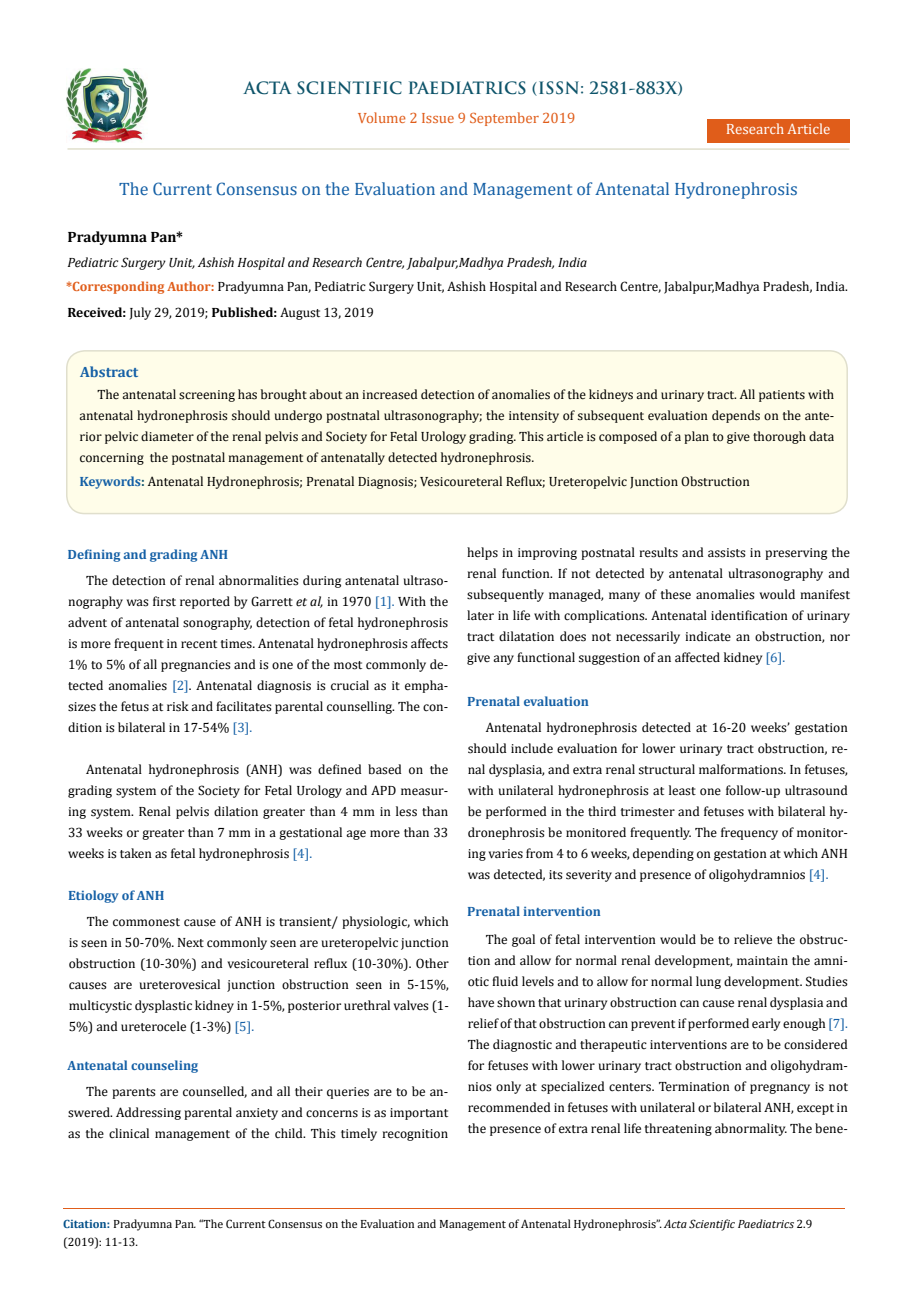
<style>
.page{position:relative;width:917px;height:1314px;background:#fff}
.page>*{position:absolute;margin:0;border:0;box-sizing:border-box;transform-origin:0 0}
.t1{font:18px "Cambria";color:#1560a6}
.t2{font:700 16.5px "Trajan Pro";color:#0e546a}
.t3{font:15px "Cambria";color:#e05d1a}
.t4{font:15px "Cambria";color:#fff}
.t5{font:700 15px "Cambria";color:#000}
.t6{font:700 15px "Cambria";color:#1560a6}
.t7{font:13.5px/21px "Cambria";color:#000;text-align:justify}
.t8{font:700 13.5px "Cambria";color:#1560a6}
.t9{font:12px/18px "Cambria";color:#000}
.s1{font-style:italic}
.s2{font-weight:700;color:#e05d1a}
.s3{font-weight:700}
.s4{font-weight:700;color:#1560a6}
.s5{font-weight:700;color:#0e546a}
.s6{color:#1560a6}
.s7{font-weight:700;color:#035089}
</style>
<div class="page">
<img style="left:67px;top:68px;width:80px;height:74px">
<div style="left:707px;top:119px;width:142px;height:23px;background:#e05d1a"></div>
<div style="left:67px;top:351px;width:780px;height:163px;background:#fffde9;border-radius:18px"></div>
<div style="left:66px;top:350px;width:781px;height:164px;border:2px solid #e0dfcd;border-radius:18px"></div>
<hr style="left:63px;top:1209px;width:782px;height:1px;background:#e05d1a">
<hr style="left:67px;top:148px;width:782px;height:2px;background:#e0dfcd">
<p class="t2" style="left:244px;top:77px;width:440px">ACTA SCIENTIFIC PAEDIATRICS (ISSN: 2581-883X)</p>
<p class="t3" style="left:358px;top:109px;width:219px">Volume 2 Issue 9 September 2019</p>
<p class="t4" style="left:726px;top:120px;width:106px">Research Article</p>
<h1 class="t1" style="left:119px;top:178px;width:680px">The Current Consensus on the Evaluation and Management of Antenatal Hydronephrosis</h1>
<p class="t5" style="left:67px;top:226px;width:117px">Pradyumna Pan*</p>
<p class="t7" style="left:66px;top:250px;width:783px;line-height:24.6px"><span class="s1">Pediatric Surgery Unit, Ashish Hospital and Research Centre, Jabalpur,Madhya Pradesh, India<br></span><span class="s2">*Corresponding Author:</span> Pradyumna Pan, Pediatric Surgery Unit, Ashish Hospital and Research Centre, Jabalpur,Madhya Pradesh, India.</p>
<p class="t7" style="left:67px;top:302px;width:308px"><span class="s3">Received:</span> July 29, 2019; <span class="s3">Published:</span> August 13, 2019</p>
<p class="t6" style="left:80px;top:361px;width:60px">Abstract</p>
<p class="t7" style="left:79px;top:384px;width:756px;text-indent:18px">The antenatal screening has brought about an increased detection of anomalies of the kidneys and urinary tract. All patients with antenatal hydronephrosis should undergo postnatal ultrasonography; the intensity of subsequent evaluation depends on the ante&shy;rior pelvic diameter of the renal pelvis and Society for Fetal Urology grading. This article is composed of a plan to give thorough data concerning the postnatal management of antenatally detected hydronephrosis.</p>
<p class="t7" style="left:79px;top:470px;width:672px"><span class="s4">Keywords</span><span class="s5">:</span> Antenatal Hydronephrosis; Prenatal Diagnosis; Vesicoureteral Reflux; Ureteropelvic Junction Obstruction</p>
<p class="t8" style="left:68px;top:545px;width:162px">Defining and grading ANH</p>
<p class="t7" style="left:68px;top:570px;width:381px;text-indent:18px">The detection of renal abnormalities during antenatal ultraso&shy;nography was first reported by Garrett <span class="s1">et al,</span> in 1970 <span class="s6">[1].</span> With the advent of antenatal sonography, detection of fetal hydronephrosis is more frequent in recent times. Antenatal hydronephrosis affects 1% to 5% of all pregnancies and is one of the most commonly de&shy;tected anomalies <span class="s6">[2]</span>. Antenatal diagnosis is crucial as it empha&shy;sizes the fetus at risk and facilitates parental counselling. The con&shy;dition is bilateral in 17-54% <span class="s6">[3].</span></p>
<p class="t7" style="left:68px;top:759px;width:381px;text-indent:18px">Antenatal hydronephrosis (ANH) was defined based on the grading system of the Society for Fetal Urology and APD measur&shy;ing system. Renal pelvis dilation greater than 4 mm in less than 33 weeks or greater than 7 mm in a gestational age more than 33 weeks is taken as fetal hydronephrosis <span class="s6">[4].</span></p>
<p class="t8" style="left:68px;top:886px;width:98px">Etiology of ANH</p>
<p class="t7" style="left:69px;top:911px;width:381px;text-indent:18px">The commonest cause of ANH is transient/ physiologic, which is seen in 50-70%. Next commonly seen are ureteropelvic junction obstruction (10-30%) and vesicoureteral reflux (10-30%). Other causes are ureterovesical junction obstruction seen in 5-15%, multicystic dysplastic kidney in 1-5%, posterior urethral valves (1- 5%) and ureterocele (1-3%) <span class="s6">[5].</span></p>
<p class="t8" style="left:68px;top:1056px;width:132px">Antenatal counseling</p>
<p class="t7" style="left:68px;top:1081px;width:381px;text-indent:18px">The parents are counselled, and all their queries are to be an&shy;swered. Addressing parental anxiety and concerns is as important as the clinical management of the child. This timely recognition</p>
<p class="t7" style="left:467px;top:541px;width:384px">helps in improving postnatal results and assists in preserving the renal function. If not detected by antenatal ultrasonography and subsequently managed, many of these anomalies would manifest later in life with complications. Antenatal identification of urinary tract dilatation does not necessarily indicate an obstruction, nor give any functional suggestion of an affected kidney <span class="s6">[6].</span></p>
<p class="t8" style="left:467px;top:692px;width:123px">Prenatal evaluation</p>
<p class="t7" style="left:468px;top:717px;width:381px;text-indent:18px">Antenatal hydronephrosis detected at 16-20 weeks’ gestation should include evaluation for lower urinary tract obstruction, re&shy;nal dysplasia, and extra renal structural malformations. In fetuses, with unilateral hydronephrosis at least one follow-up ultrasound be performed in the third trimester and fetuses with bilateral hy&shy;dronephrosis be monitored frequently. The frequency of monitor&shy;ing varies from 4 to 6 weeks, depending on gestation at which ANH was detected, its severity and presence of oligohydramnios <span class="s6">[4].</span></p>
<p class="t8" style="left:467px;top:902px;width:135px">Prenatal intervention</p>
<p class="t7" style="left:467px;top:929px;width:381px;text-indent:18px">The goal of fetal intervention would be to relieve the obstruc&shy;tion and allow for normal renal development, maintain the amni&shy;otic fluid levels and to allow for normal lung development. Studies have shown that urinary obstruction can cause renal dysplasia and relief of that obstruction can prevent if performed early enough <span class="s6">[7].<br></span>The diagnostic and therapeutic interventions are to be considered for fetuses with lower urinary tract obstruction and oligohydram&shy;nios only at specialized centers. Termination of pregnancy is not recommended in fetuses with unilateral or bilateral ANH, except in the presence of extra renal life threatening abnormality. The bene-</p>
<p class="t9" style="left:63px;top:1215px;width:750px"><span class="s7">Citation:</span> Pradyumna Pan<span class="s1">.</span> “The Current Consensus on the Evaluation and Management of Antenatal Hydronephrosis”. <span class="s1">Acta Scientific Paediatrics</span> 2.9 (2019): 11-13.</p>
</div>
